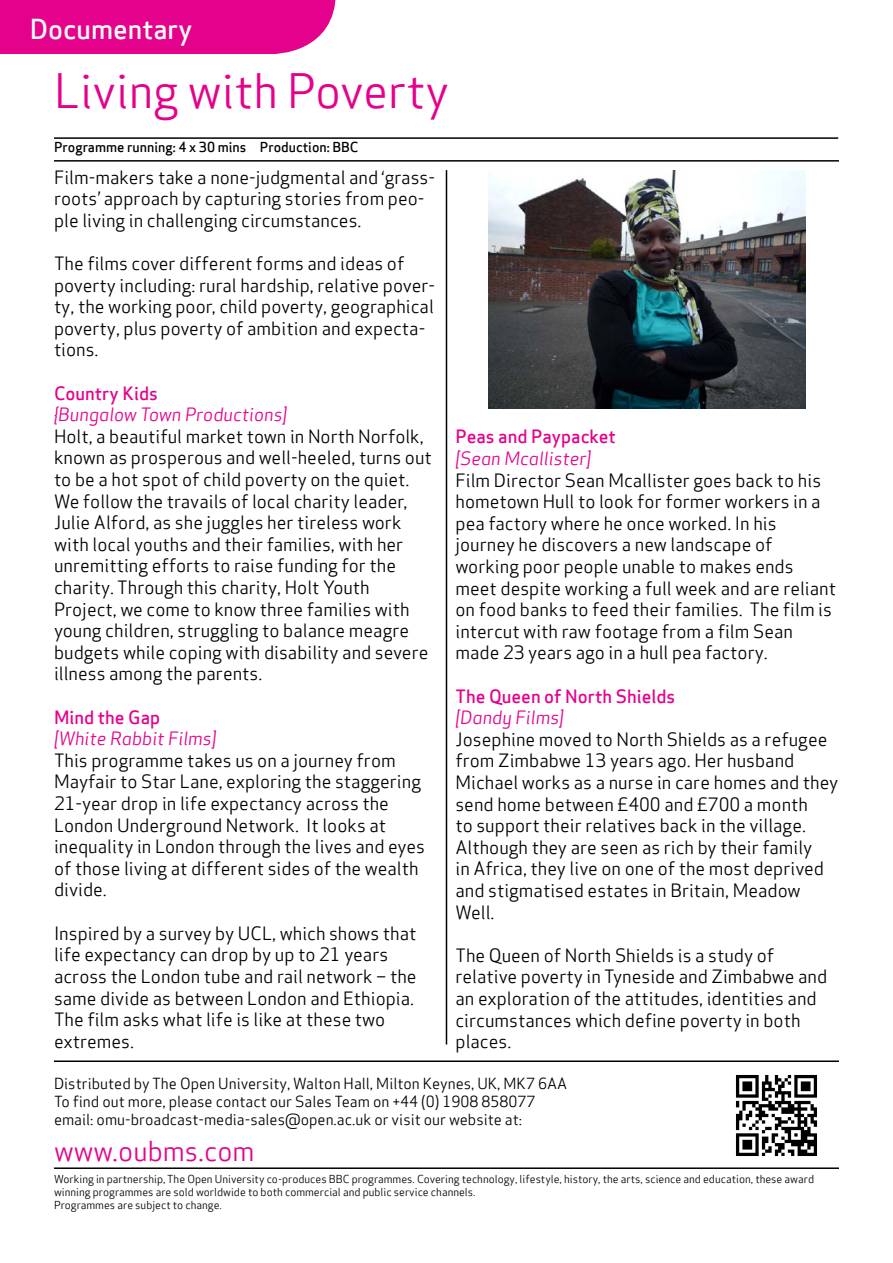
<style>
.page{position:relative;width:893px;height:1263px;background:#fff}
.page>*{position:absolute;margin:0;border:0;box-sizing:border-box;transform-origin:0 0}
.t1{font:46.5px "Apex Sans Book T";color:#e4028c}
.t2{font:27px "Apex Sans Book T";color:#e4028c}
.t3{font:27px "Apex Sans Medium T";color:#fff}
.t4{font:18px/21.6px "Apex Sans Book T";color:#000}
.t5{font:18px "Apex Sans Book Italic T";color:#e4028c}
.t6{font:18px "Apex Sans Medium T";color:#e4028c}
.t7{font:15px/18px "Apex Sans Book T";color:#000}
.t8{font:13.5px "Apex Sans Medium T";color:#000}
.t9{font:10.8px/12.9px "Apex Sans Book T";color:#000}
</style>
<div class="page">
<img style="left:736px;top:1075px;width:81px;height:81px">
<div style="left:0;top:0;width:336px;height:54px;background:#e4028c"></div>
<hr style="left:54px;top:1060px;width:785px;height:2px;background:#000">
<hr style="left:54px;top:1167px;width:785px;height:2px;background:#000">
<hr style="left:446px;top:170px;width:1px;height:874px;background:#000">
<hr style="left:54px;top:160px;width:785px;height:2px;background:#000">
<hr style="left:54px;top:137px;width:784px;height:2px;background:#000">
<img style="left:488px;top:170px;width:318px;height:238px">
<h2 class="t3" style="left:30px;top:11px;width:164px">Documentary</h2>
<h1 class="t1" style="left:54px;top:61px;width:397px">Living with Poverty</h1>
<p class="t8" style="left:54px;top:139px;width:306px">Programme running: 4 x 30 mins Production: BBC</p>
<p class="t4" style="left:54px;top:166px;width:382px">Film-makers take a none-judgmental and ‘grass&shy;roots’ approach by capturing stories from peo&shy;ple living in challenging circumstances.</p>
<p class="t4" style="left:54px;top:252px;width:383px">The films cover different forms and ideas of poverty including: rural hardship, relative pover&shy;ty, the working poor, child poverty, geographical poverty, plus poverty of ambition and expecta&shy;tions.</p>
<p class="t6" style="left:54px;top:381px;width:105px">Country Kids</p>
<p class="t5" style="left:54px;top:403px;width:235px">{Bungalow Town Productions]</p>
<p class="t4" style="left:54px;top:425px;width:379px">Holt, a beautiful market town in North Norfolk, known as prosperous and well-heeled, turns out to be a hot spot of child poverty on the quiet.<br>We follow the travails of local charity leader, Julie Alford, as she juggles her tireless work with local youths and their families, with her unremitting efforts to raise funding for the charity. Through this charity, Holt Youth Project, we come to know three families with young children, struggling to balance meagre budgets while coping with disability and severe illness among the parents.</p>
<p class="t6" style="left:54px;top:705px;width:108px">Mind the Gap</p>
<p class="t5" style="left:54px;top:727px;width:164px">[White Rabbit Films]</p>
<p class="t4" style="left:54px;top:749px;width:372px">This programme takes us on a journey from Mayfair to Star Lane, exploring the staggering 21-year drop in life expectancy across the London Underground Network. It looks at inequality in London through the lives and eyes of those living at different sides of the wealth divide.</p>
<p class="t4" style="left:54px;top:922px;width:364px">Inspired by a survey by UCL, which shows that life expectancy can drop by up to 21 years across the London tube and rail network – the same divide as between London and Ethiopia.<br>The film asks what life is like at these two extremes.</p>
<p class="t6" style="left:455px;top:425px;width:162px">Peas and Paypacket</p>
<p class="t5" style="left:455px;top:447px;width:137px">[Sean Mcallister]</p>
<p class="t4" style="left:455px;top:469px;width:382px">Film Director Sean Mcallister goes back to his hometown Hull to look for former workers in a pea factory where he once worked. In his journey he discovers a new landscape of working poor people unable to makes ends meet despite working a full week and are reliant on food banks to feed their families. The film is intercut with raw footage from a film Sean made 23 years ago in a hull pea factory.</p>
<p class="t6" style="left:455px;top:684px;width:221px">The Queen of North Shields</p>
<p class="t5" style="left:455px;top:706px;width:110px">[Dandy Films]</p>
<p class="t4" style="left:455px;top:728px;width:384px">Josephine moved to North Shields as a refugee from Zimbabwe 13 years ago. Her husband Michael works as a nurse in care homes and they send home between £400 and £700 a month<br>to support their relatives back in the village.<br>Although they are seen as rich by their family<br>in Africa, they live on one of the most deprived and stigmatised estates in Britain, Meadow Well.</p>
<p class="t4" style="left:455px;top:944px;width:373px">The Queen of North Shields is a study of relative poverty in Tyneside and Zimbabwe and an exploration of the attitudes, identities and circumstances which define poverty in both places.</p>
<p class="t7" style="left:54px;top:1074px;width:515px">Distributed by The Open University, Walton Hall, Milton Keynes, UK, MK7 6AA<br>To find out more, please contact our Sales Team on +44 (0) 1908 858077 email: omu-broadcast-media-sales@open.ac.uk or visit our website at:</p>
<h2 class="t2" style="left:54px;top:1134px;width:202px">www.oubms.com</h2>
<p class="t9" style="left:54px;top:1172px;width:762px">Working in partnership, The Open University co-produces BBC programmes. Covering technology, lifestyle, history, the arts, science and education, these award winning programmes are sold worldwide to both commercial and public service channels.<br>Programmes are subject to change.</p>
</div>
